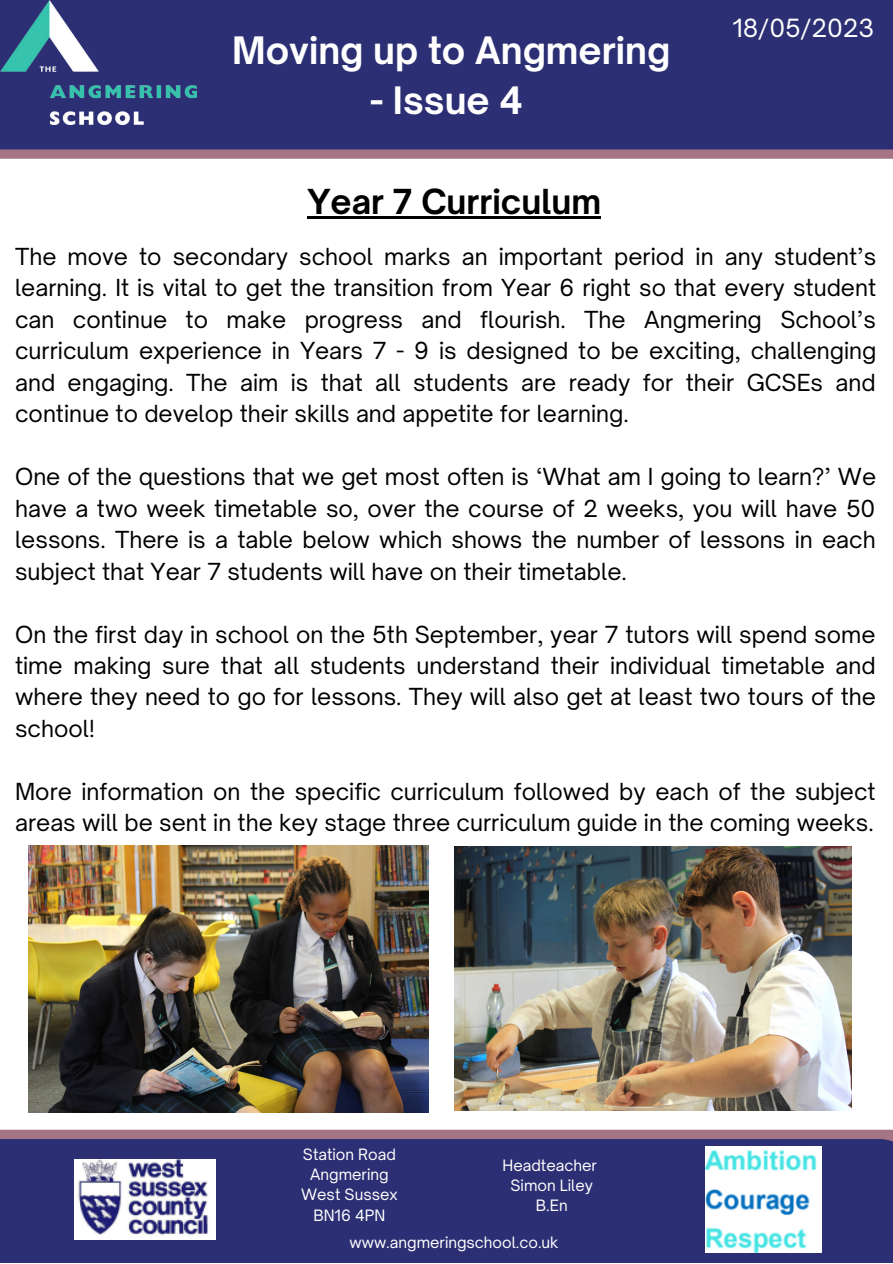
<style>
.page{position:relative;width:893px;height:1264px;background:#fff}
.page>*{position:absolute;margin:0;border:0;box-sizing:border-box;transform-origin:0 0}
.t1{font:700 36.15px "Open Sauce One";color:#fff}
.t2{font:700 33px "Open Sauce One";color:#000}
.t3{font:24px "Open Sauce One";color:#fff}
.t4{font:22.5px/31.5px "Open Sauce One";color:#000;text-align:justify}
.t5{font:15px "Open Sauce One";color:#fff}
</style>
<div class="page">
<div style="left:0;top:146px;width:892px;height:13px;background:#a67585"></div>
<div style="left:0;top:1129px;width:892px;height:13px;background:#a67585"></div>
<div style="left:0;top:0;width:892px;height:149px;background:#2c2f73"></div>
<img style="left:0;top:0;width:197px;height:125px">
<div style="left:0;top:1138px;width:892px;height:124px;background:#2c2f73"></div>
<img style="left:74px;top:1159px;width:142px;height:80px">
<img style="left:705px;top:1146px;width:116px;height:106px">
<img style="left:28px;top:845px;width:400px;height:267px">
<img style="left:454px;top:846px;width:397px;height:264px">
<hr style="left:307px;top:216px;width:294px;height:2px;background:#000">
<p class="t1" style="left:232px;top:28px;width:440px">Moving up to Angmering</p>
<p class="t1" style="left:370px;top:78px;width:154px">- Issue 4</p>
<p class="t2" style="left:307px;top:181px;width:295px">Year 7 Curriculum</p>
<p class="t3" style="left:732px;top:13px;width:143px">18/05/2023</p>
<p class="t4" style="left:15px;top:240px;width:862px">The move to secondary school marks an important period in any student’s learning. It is vital to get the transition from Year 6 right so that every student can continue to make progress and flourish. The Angmering School’s curriculum experience in Years 7 - 9 is designed to be exciting, challenging and engaging. The aim is that all students are ready for their GCSEs and continue to develop their skills and appetite for learning.</p>
<p class="t4" style="left:15px;top:460px;width:862px">One of the questions that we get most often is ‘What am I going to learn?’ We have a two week timetable so, over the course of 2 weeks, you will have 50 lessons. There is a table below which shows the number of lessons in each subject that Year 7 students will have on their timetable.</p>
<p class="t4" style="left:15px;top:618px;width:862px">On the first day in school on the 5th September, year 7 tutors will spend some time making sure that all students understand their individual timetable and where they need to go for lessons. They will also get at least two tours of the school!</p>
<p class="t4" style="left:15px;top:775px;width:862px">More information on the specific curriculum followed by each of the subject areas will be sent in the key stage three curriculum guide in the coming weeks.</p>
<p class="t5" style="left:303px;top:1144px;width:94px">Station Road</p>
<p class="t5" style="left:310px;top:1164px;width:80px">Angmering</p>
<p class="t5" style="left:301px;top:1185px;width:98px">West Sussex</p>
<p class="t5" style="left:313px;top:1205px;width:74px">BN16 4PN</p>
<p class="t5" style="left:502px;top:1155px;width:96px">Headteacher</p>
<p class="t5" style="left:510px;top:1175px;width:84px">Simon Liley</p>
<p class="t5" style="left:536px;top:1196px;width:33px">B.En</p>
<p class="t5" style="left:349px;top:1232px;width:211px">www.angmeringschool.co.uk</p>
</div>
